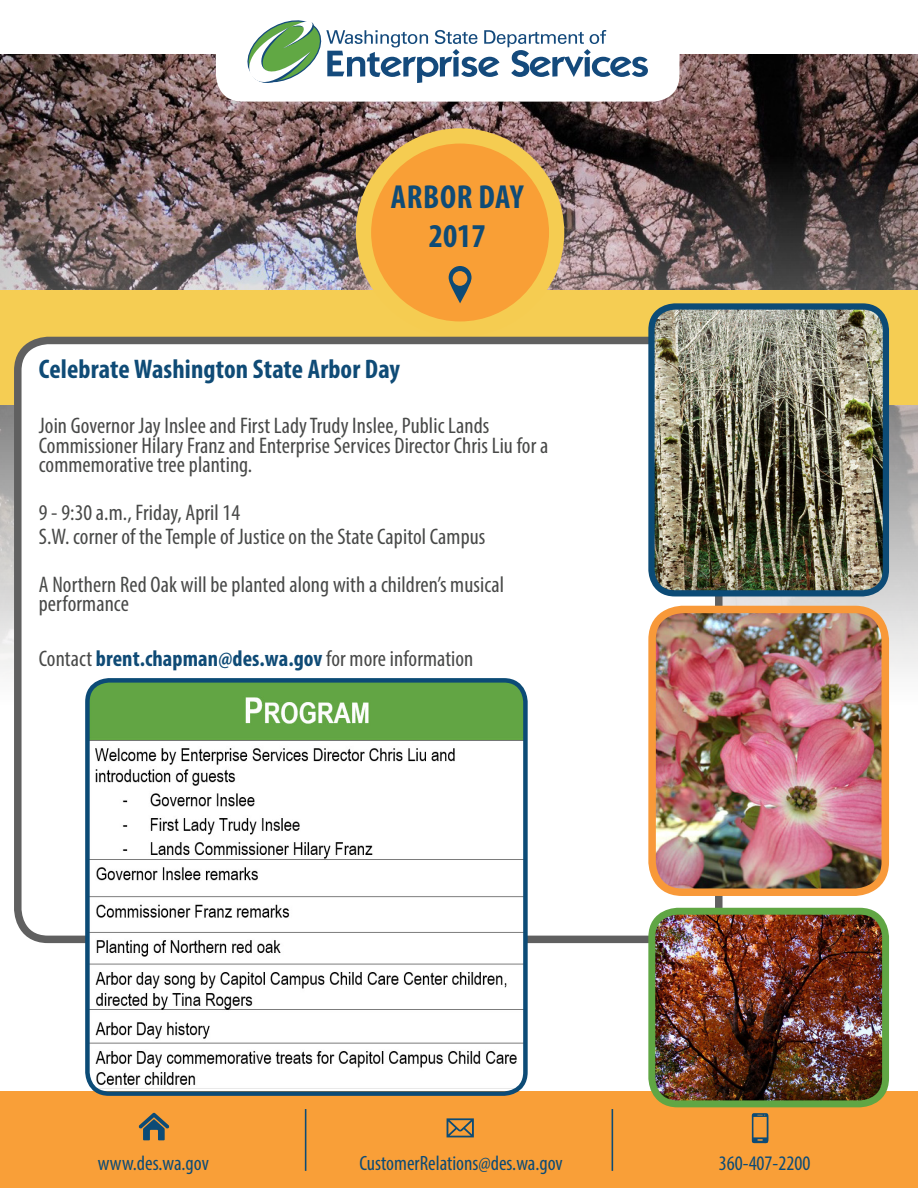
<style>
.page{position:relative;width:918px;height:1188px;background:#fff}
.page>*{position:absolute;margin:0;border:0;box-sizing:border-box;transform-origin:0 0}
.t1{font:700 condensed 33.45px/39.3px "Myriad Pro";letter-spacing:.005em;color:#0f4b76;text-align:center}
.SGText{font:700 condensed 27px "Myriad Pro";letter-spacing:.005em;color:#0f4b76}
.SGText-2{font:condensed 22.65px/19.8px "Myriad Pro";letter-spacing:.005em;color:#484948}
.Body{font:condensed 20.7px "Myriad Pro";color:#0c4b76}
.s1{font-weight:700;color:#0f4b76}
</style>
<div class="page">
<img style="left:0;top:54px;width:918px;height:641px">
<div style="left:0;top:291px;width:918px;height:114px;background:#f5cd53"></div>
<div style="left:363px;top:136px;width:194px;height:193px;background:#f99f36;border-radius:50%"></div>
<div style="left:356px;top:128px;width:208px;height:209px;border:15px solid #f5cc51;border-radius:50%"></div>
<svg style="left:449px;top:266px;width:23px;height:37px"></svg>
<div style="left:453px;top:271px;width:14px;height:15px;background:#f99f38;border-radius:50%"></div>
<svg style="left:216px;top:54px;width:463px;height:48px"></svg>
<svg style="left:241px;top:20px;width:407px;height:76px"></svg>
<div style="left:0;top:1091px;width:918px;height:97px;background:#f99f38"></div>
<svg style="left:139px;top:1113px;width:30px;height:27px"></svg>
<svg style="left:447px;top:1118px;width:27px;height:19px"></svg>
<hr style="left:305px;top:1109px;width:1px;height:62px;background:#0c4b76">
<hr style="left:612px;top:1109px;width:1px;height:62px;background:#0c4b76">
<svg style="left:752px;top:1113px;width:17px;height:30px"></svg>
<div style="left:18px;top:340px;width:701px;height:599px;background:#fff;border-radius:30px"></div>
<div style="left:14px;top:337px;width:709px;height:606px;border:8px solid #606060;border-radius:30px"></div>
<img style="left:655px;top:310px;width:231px;height:283px">
<div style="left:648px;top:303px;width:241px;height:293px;border:6px solid #0c4b76;border-radius:23px"></div>
<img style="left:656px;top:916px;width:225px;height:183px">
<div style="left:648px;top:908px;width:241px;height:199px;border:7px solid #60a644;border-radius:26px"></div>
<img style="left:657px;top:609px;width:228px;height:278px">
<div style="left:648px;top:606px;width:241px;height:290px;border:8px solid #f89939;border-radius:30px"></div>
<img style="left:90px;top:683px;width:433px;height:405px">
<div style="left:85px;top:678px;width:443px;height:418px;border:4px solid #0c4b76;border-radius:22px"></div>
<p class="t1" style="left:391px;top:177px;width:134px">ARBOR DAY<br>2017</p>
<p class="SGText" style="left:39px;top:352px;width:363px">Celebrate Washington State Arbor Day</p>
<p class="SGText-2" style="left:39px;top:415px;width:511px">Join Governor Jay Inslee and First Lady Trudy Inslee, Public Lands<br>Commissioner Hilary Franz and Enterprise Services Director Chris Liu for a commemorative tree planting.</p>
<p class="SGText-2" style="left:39px;top:502px;width:203px">9 - 9:30 a.m., Friday, April 14</p>
<p class="SGText-2" style="left:39px;top:526px;width:448px">S.W. corner of the Temple of Justice on the State Capitol Campus</p>
<p class="SGText-2" style="left:39px;top:574px;width:467px">A Northern Red Oak will be planted along with a children’s musical performance</p>
<p class="SGText-2" style="left:39px;top:648px;width:436px">Contact <span class="s1">brent.chapman@des.wa.gov</span> for more information</p>
<p class="Body" style="left:98px;top:1151px;width:113px">www.des.wa.gov</p>
<p class="Body" style="left:360px;top:1151px;width:205px">CustomerRelations@des.wa.gov</p>
<p class="Body" style="left:719px;top:1151px;width:93px">360-407-2200</p>
</div>
